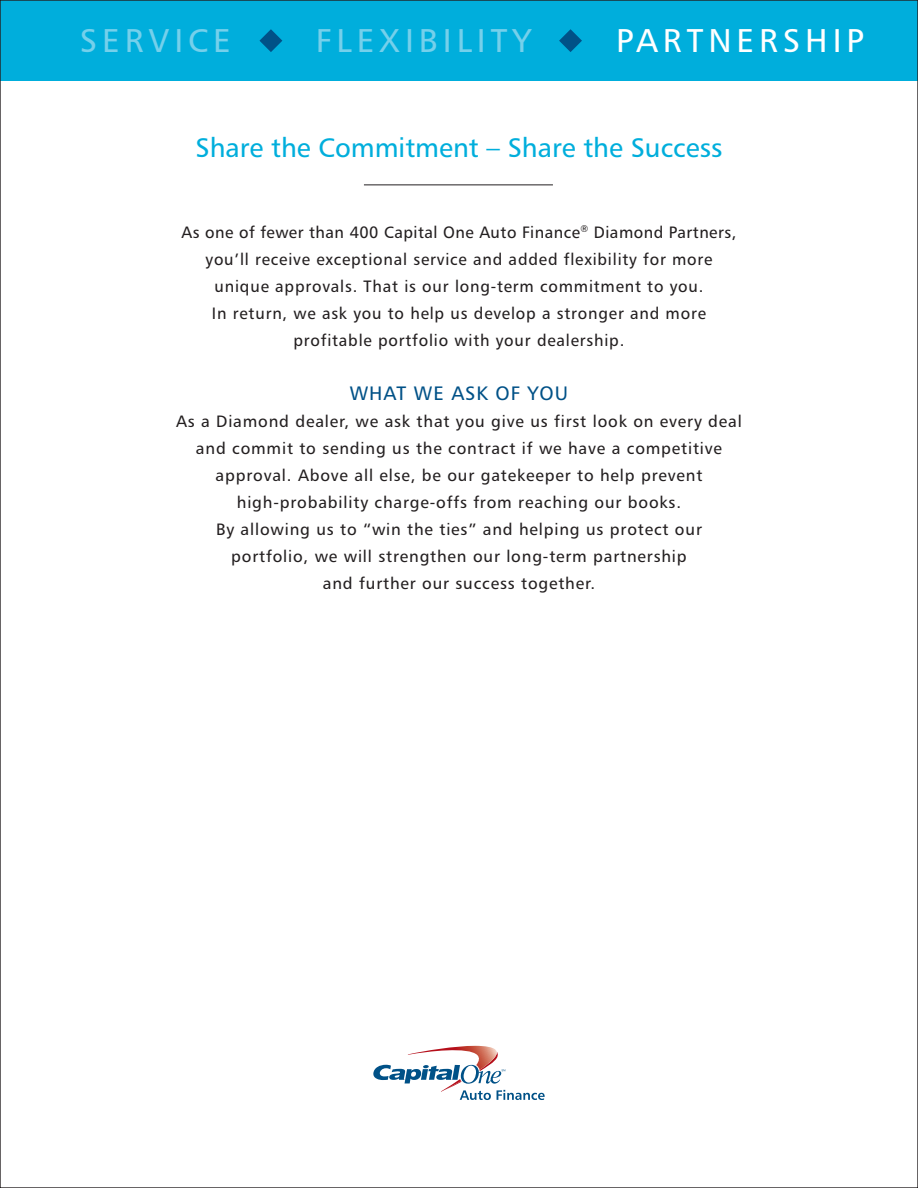
<style>
.page{position:relative;width:918px;height:1188px;background:#fff}
.page>*{position:absolute;margin:0;border:0;box-sizing:border-box;transform-origin:0 0}
.t1{font:33px "Humanist 777 BT Roman B";letter-spacing:.15em;color:#75d0eb}
.t2{font:33px "Humanist 777 BT Roman B";letter-spacing:.15em;color:#fff}
.t3{font:27px "Humanist 777 BT Roman B";color:#00aedc}
.t4{font:19.5px "Humanist 777 BT Roman B";letter-spacing:.05em;color:#005187}
.t5{font:16.5px/27px "Humanist 777 BT Roman B";letter-spacing:.05em;color:#231f20;text-align:center}
</style>
<div class="page">
<div style="left:0;top:0;width:918px;height:81px;background:#00aedc"></div>
<hr style="left:364px;top:184px;width:189px;height:1px;background:#231f20">
<svg style="left:373px;top:1046px;width:172px;height:54px"></svg>
<svg style="left:259px;top:29px;width:23px;height:23px"></svg>
<svg style="left:559px;top:29px;width:23px;height:23px"></svg>
<h1 class="t1" style="left:80px;top:20px;width:153px">SERVICE</h1>
<h1 class="t1" style="left:316px;top:20px;width:217px">FLEXIBILITY</h1>
<h1 class="t2" style="left:616px;top:20px;width:249px">PARTNERSHIP</h1>
<h2 class="t3" style="left:196px;top:131px;width:528px">Share the Commitment – Share the Success</h2>
<p class="t5" style="left:182px;top:218px;width:556px">As one of fewer than 400 Capital One Auto Finance<sup>®</sup> Diamond Partners, you’ll receive exceptional service and added flexibility for more unique approvals. That is our long-term commitment to you.<br>In return, we ask you to help us develop a stronger and more profitable portfolio with your dealership.</p>
<p class="t4" style="left:350px;top:381px;width:220px">WHAT WE ASK OF YOU</p>
<p class="t5" style="left:176px;top:407px;width:567px">As a Diamond dealer, we ask that you give us first look on every deal and commit to sending us the contract if we have a competitive approval. Above all else, be our gatekeeper to help prevent high-probability charge-offs from reaching our books.<br>By allowing us to “win the ties” and helping us protect our portfolio, we will strengthen our long-term partnership<br>and further our success together.</p>
</div>
